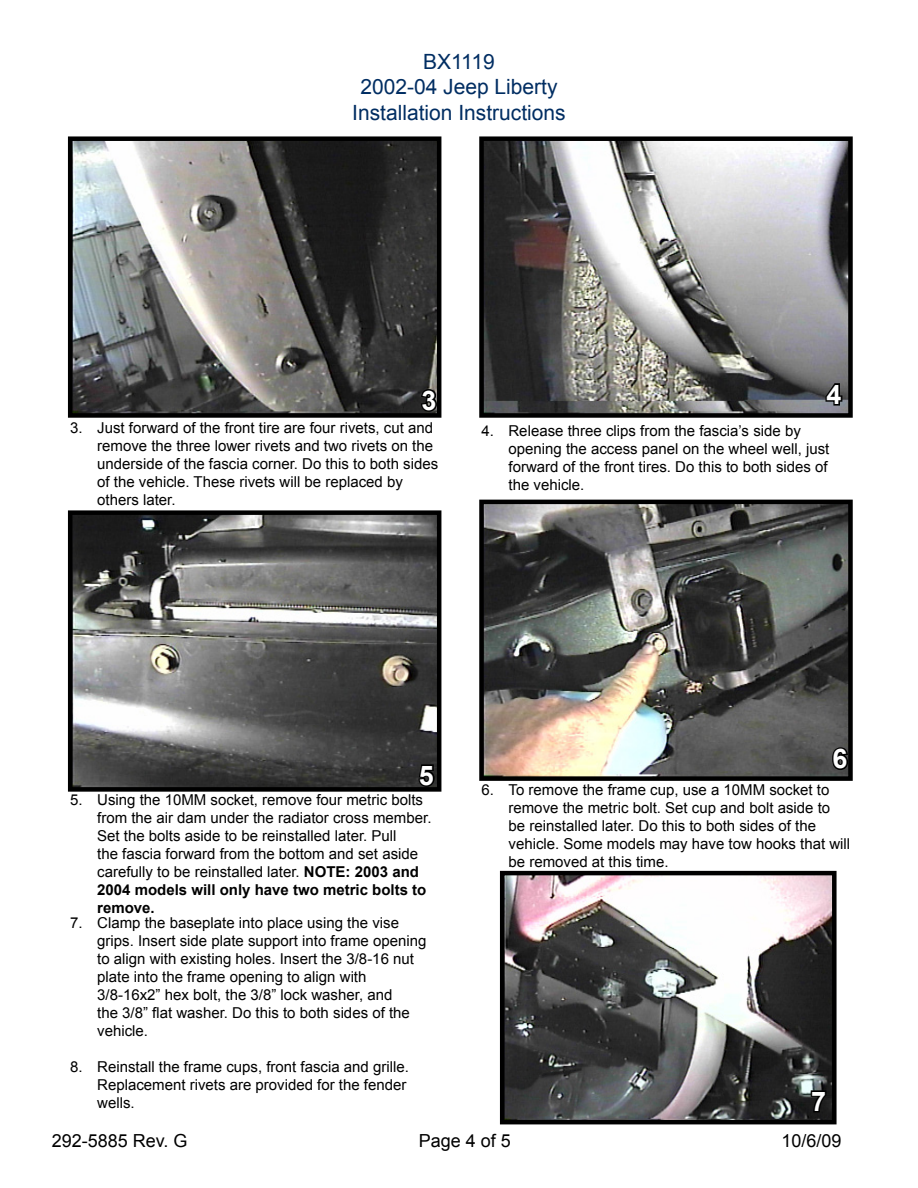
<style>
.page{position:relative;width:918px;height:1188px;background:#fff}
.page>*{position:absolute;margin:0;border:0;box-sizing:border-box;transform-origin:0 0}
.t1{font:700 27px "Arial";color:#fff}
.t2{font:21px/25.2px "Arial";color:#002d62;text-align:center}
.t3{font:18px "Arial";color:#000}
.t4{font:15px/18px "Arial";color:#000}
.s1{font-weight:700}
</style>
<div class="page">
<img style="left:484px;top:141px;width:364px;height:272px">
<div style="left:479px;top:136px;width:374px;height:282px;border:4px solid #000"></div>
<img style="left:73px;top:515px;width:363px;height:272px">
<div style="left:68px;top:510px;width:373px;height:282px;border:4px solid #000"></div>
<svg style="left:417px;top:763px;width:20px;height:25px"></svg>
<img style="left:484px;top:505px;width:364px;height:271px">
<div style="left:479px;top:500px;width:374px;height:281px;border:4px solid #000"></div>
<svg style="left:830px;top:746px;width:20px;height:26px"></svg>
<img style="left:505px;top:876px;width:327px;height:243px">
<div style="left:500px;top:871px;width:337px;height:253px;border:4px solid #000"></div>
<svg style="left:809px;top:1089px;width:19px;height:25px"></svg>
<img style="left:73px;top:141px;width:363px;height:272px">
<div style="left:68px;top:136px;width:373px;height:282px;border:4px solid #000"></div>
<svg style="left:419px;top:387px;width:20px;height:30px"></svg>
<svg style="left:824px;top:380px;width:20px;height:27px"></svg>
<h2 class="t2" style="left:352px;top:50px;width:215px">BX1119<br>2002-04 Jeep Liberty<br>Installation Instructions</h2>
<h1 class="t1" style="left:422px;top:382px;width:17px">3</h1>
<p class="t4" style="left:97px;top:419px;width:343px;text-indent:-27px">3. Just forward of the front tire are four rivets, cut and remove the three lower rivets and two rivets on the underside of the fascia corner. Do this to both sides of the vehicle. These rivets will be replaced by others later.</p>
<h1 class="t1" style="left:421px;top:387px;width:17px">4</h1>
<h1 class="t1" style="left:826px;top:377px;width:17px">4</h1>
<p class="t4" style="left:508px;top:422px;width:322px;text-indent:-27px">4. Release three clips from the fascia’s side by opening the access panel on the wheel well, just forward of the front tires. Do this to both sides of the vehicle.</p>
<h1 class="t1" style="left:832px;top:741px;width:17px">6</h1>
<h1 class="t1" style="left:419px;top:757px;width:17px">5</h1>
<p class="t4" style="left:97px;top:791px;width:336px;text-indent:-27px">5. Using the 10MM socket, remove four metric bolts from the air dam under the radiator cross member.<br>Set the bolts aside to be reinstalled later. Pull<br>the fascia forward from the bottom and set aside carefully to be reinstalled later. <span class="s1">NOTE: 2003 and 2004 models will only have two metric bolts to remove.</span></p>
<p class="t4" style="left:508px;top:781px;width:343px;text-indent:-27px">6. To remove the frame cup, use a 10MM socket to remove the metric bolt. Set cup and bolt aside to be reinstalled later. Do this to both sides of the vehicle. Some models may have tow hooks that will be removed at this time.</p>
<p class="t4" style="left:97px;top:914px;width:331px;text-indent:-27px">7. Clamp the baseplate into place using the vise grips. Insert side plate support into frame opening to align with existing holes. Insert the 3/8-16 nut plate into the frame opening to align with 3/8-16x2” hex bolt, the 3/8” lock washer, and<br>the 3/8” flat washer. Do this to both sides of the vehicle.</p>
<p class="t4" style="left:97px;top:1058px;width:313px;text-indent:-27px">8. Reinstall the frame cups, front fascia and grille.<br>Replacement rivets are provided for the fender wells.</p>
<h1 class="t1" style="left:811px;top:1083px;width:17px">7</h1>
<p class="t3" style="left:52px;top:1129px;width:137px">292-5885 Rev. G</p>
<p class="t3" style="left:419px;top:1129px;width:94px">Page 4 of 5</p>
<p class="t3" style="left:782px;top:1129px;width:62px">10/6/09</p>
</div>
